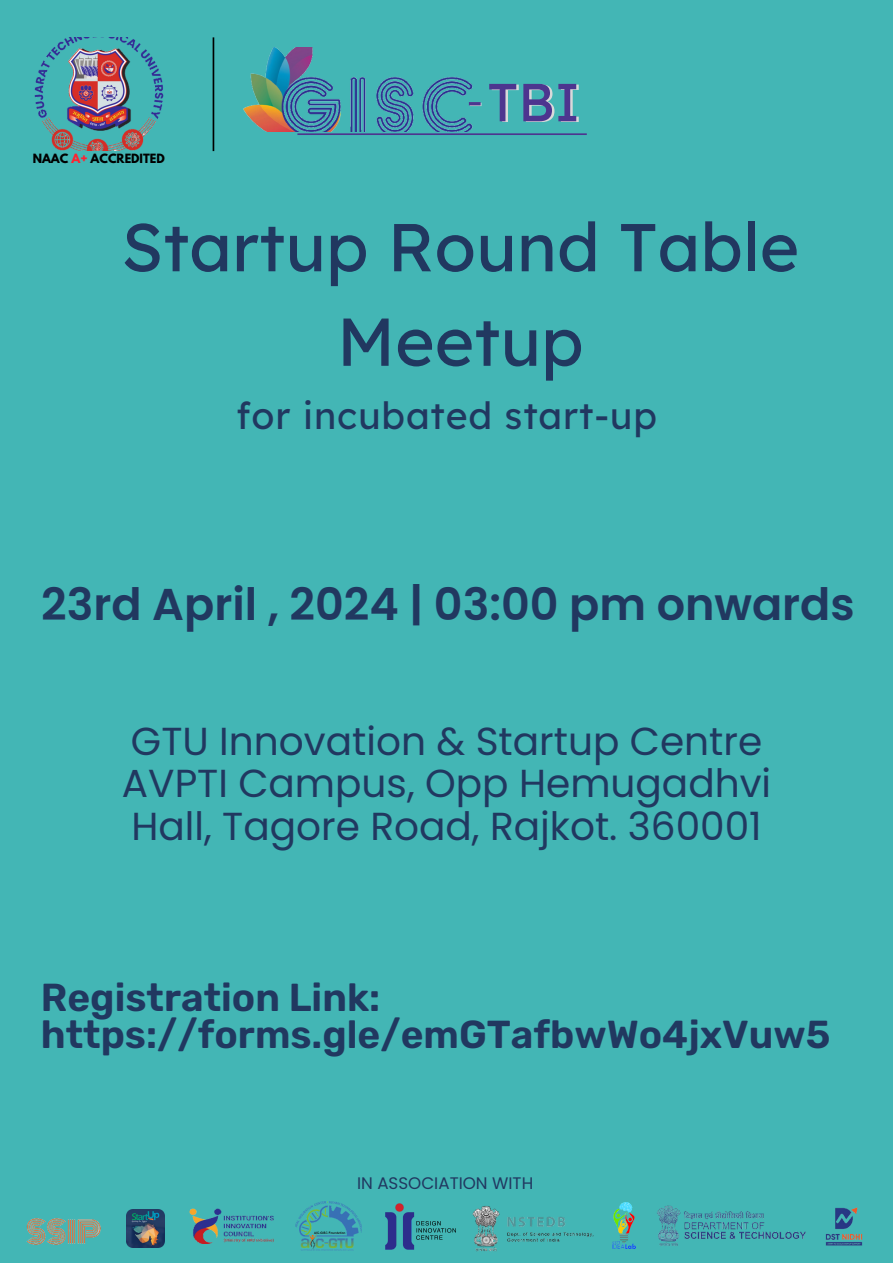
<style>
.page{position:relative;width:893px;height:1263px;background:#43b6b5}
.page>*{position:absolute;margin:0;border:0;box-sizing:border-box;transform-origin:0 0}
.t1{font:67.5px/94.5px "Lexend Deca";color:#213860;text-align:center}
.t2{font:53.47px "Lexend Deca";color:#d9d9d9}
.t3{font:600 44.55px "Poppins";color:#213860}
.t4{font:39.08px/42.8px "Poppins";color:#213860}
.t5{font:600 39px/36.6px "Rubik";color:#213860}
.t6{font:37.5px "Lexend Deca";letter-spacing:.02em;color:#213860}
.t7{font:16.73px "Poppins";color:#213860}
.t8{font:700 11.32px "League Spartan";color:#000}
.s1{color:#ff2130}
</style>
<div class="page">
<img style="left:385px;top:1203px;width:71px;height:47px">
<img style="left:126px;top:1210px;width:38px;height:38px">
<img style="left:26px;top:1218px;width:75px;height:27px">
<img style="left:296px;top:1202px;width:66px;height:49px">
<img style="left:472px;top:1206px;width:122px;height:46px">
<img style="left:612px;top:1202px;width:24px;height:47px">
<img style="left:657px;top:1205px;width:149px;height:41px">
<img style="left:825px;top:1207px;width:38px;height:39px">
<img style="left:190px;top:1208px;width:84px;height:36px">
<img style="left:243px;top:48px;width:239px;height:83px">
<hr style="left:297px;top:133px;width:290px;height:2px;background:#4d358f">
<svg style="left:469px;top:102px;width:12px;height:4px"></svg>
<img style="left:34px;top:37px;width:130px;height:114px">
<hr style="left:213px;top:37px;width:1px;height:114px;background:#000">
<h2 class="t8" style="left:33px;top:153px;width:134px">NAAC <span class="s1">A+</span> ACCREDITED</h2>
<p class="t2" style="left:490px;top:68px;width:94px">TBI</p>
<p class="t1" style="left:121px;top:199px;width:679px">Startup Round Table<br>Meetup</p>
<h5 class="t6" style="left:236px;top:392px;width:422px">for incubated start-up</h5>
<h1 class="t3" style="left:41px;top:573px;width:815px">23rd April , 2024 | 03:00 pm onwards</h1>
<h5 class="t4" style="left:122px;top:719px;width:651px">GTU Innovation &amp; Startup Centre<br>AVPTI Campus, Opp Hemugadhvi<br>Hall, Tagore Road, Rajkot. 360001</h5>
<h3 class="t5" style="left:41px;top:979px;width:791px">Registration Link: https://forms.gle/emGTafbwWo4jxVuw5</h3>
<p class="t7" style="left:357px;top:1171px;width:178px">IN ASSOCIATION WITH</p>
</div>
